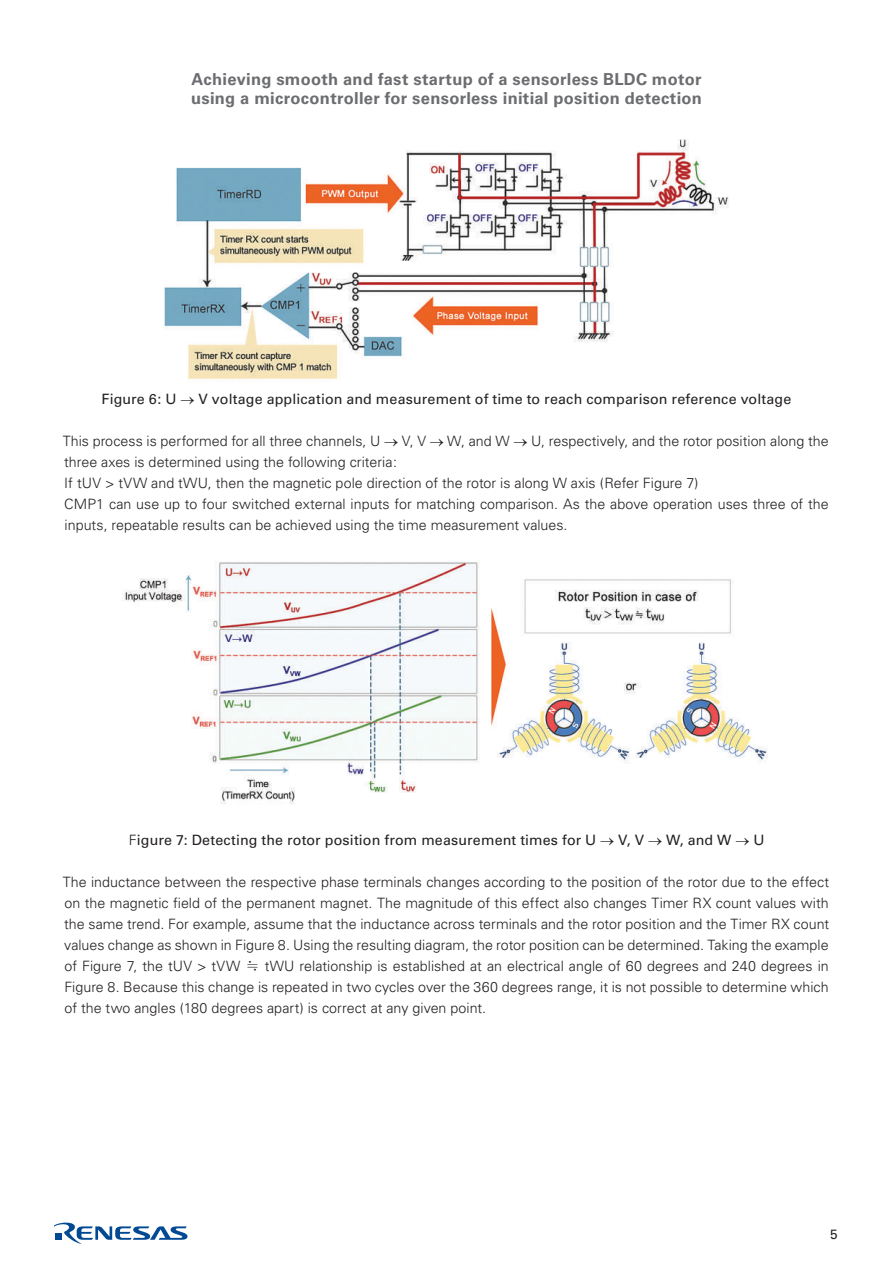
<style>
.page{position:relative;width:893px;height:1263px;background:#fff}
.page>*{position:absolute;margin:0;border:0;box-sizing:border-box;transform-origin:0 0}
.t1{font:700 16.5px/19.8px "Univers";letter-spacing:.02em;color:#6c6d70}
.t2{font:300 14.25px/21px "Univers";color:#231f20}
.t3{font:14.25px "Univers";letter-spacing:.01em;color:#231f20}
.t4{font:13.5px "Univers";color:#231f20}
.s1{font-weight:300}
.s2{font-family:"Koz Min Pr 6 N";font-weight:400}
</style>
<div class="page">
<svg style="left:54px;top:1222px;width:134px;height:22px"></svg>
<img style="left:164px;top:139px;width:565px;height:240px">
<img style="left:123px;top:561px;width:645px;height:244px">
<p class="t1" style="left:191px;top:69px;width:512px">Achieving smooth and fast startup of a sensorless BLDC motor using a microcontroller for sensorless initial position detection</p>
<p class="t3" style="left:102px;top:391px;width:691px">Figure 6: U → V voltage application and measurement of time to reach comparison reference voltage</p>
<p class="t2" style="left:63px;top:431px;width:767px">This process is performed for all three channels, U → V, V → W, and W → U, respectively, and the rotor position along the three axes is determined using the following criteria:<br>If tUV &gt; tVW and tWU, then the magnetic pole direction of the rotor is along W axis (Refer Figure 7)<br>CMP1 can use up to four switched external inputs for matching comparison. As the above operation uses three of the inputs, repeatable results can be achieved using the time measurement values.</p>
<p class="t3" style="left:129px;top:832px;width:637px"><span class="s1">F</span>igure 7: Detecting the rotor position from measurement times for U → V, V → W, and W → U</p>
<p class="t2" style="left:63px;top:872px;width:768px;text-align:justify">The inductance between the respective phase terminals changes according to the position of the rotor due to the effect on the magnetic field of the permanent magnet. The magnitude of this effect also changes Timer RX count values with the same trend. For example, assume that the inductance across terminals and the rotor position and the Timer RX count values change as shown in Figure 8. Using the resulting diagram, the rotor position can be determined. Taking the example of Figure 7, the tUV &gt; tVW <span class="s2">≒</span> tWU relationship is established at an electrical angle of 60 degrees and 240 degrees in Figure 8. Because this change is repeated in two cycles over the 360 degrees range, it is not possible to determine which of the two angles (180 degrees apart) is correct at any given point.</p>
<p class="t4" style="left:830px;top:1227px;width:9px">5</p>
</div>
